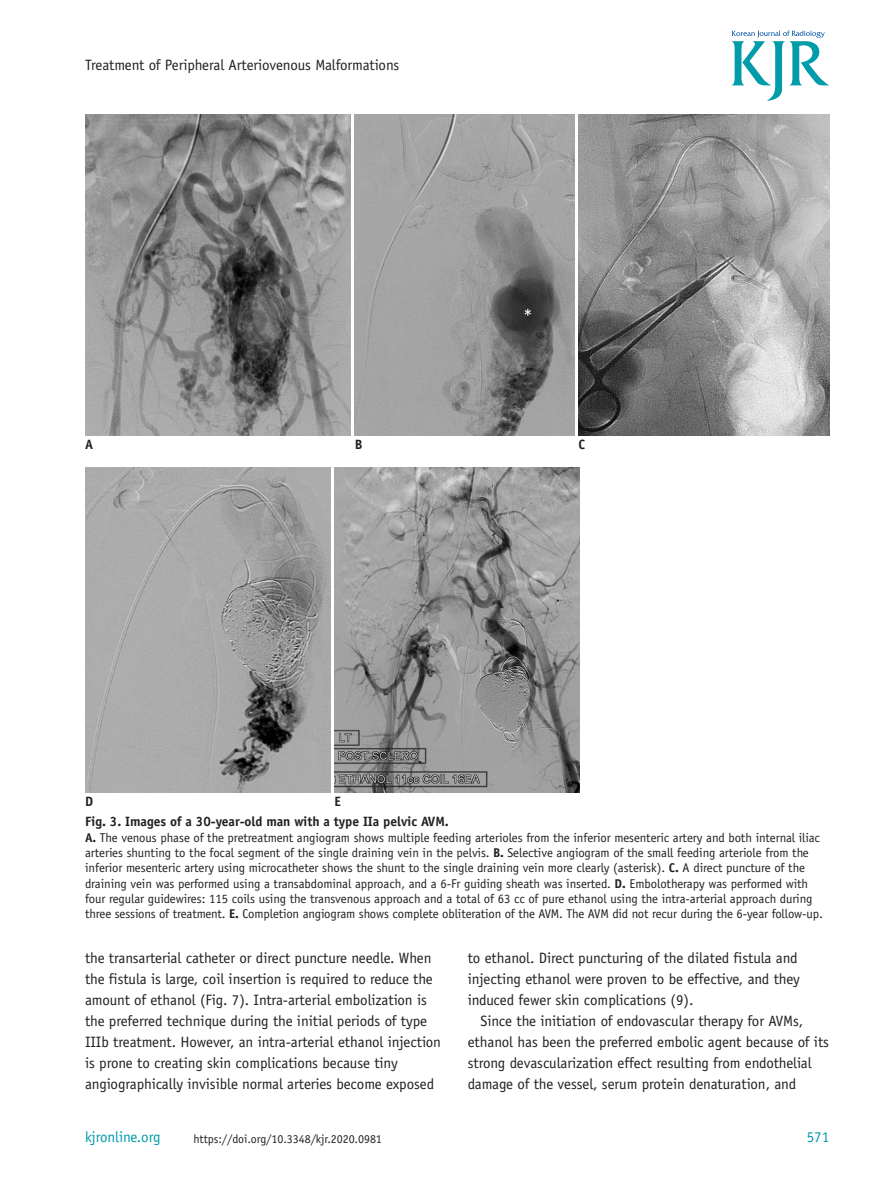
<style>
.page{position:relative;width:893px;height:1191px;background:#fff}
.page>*{position:absolute;margin:0;border:0;box-sizing:border-box;transform-origin:0 0}
.t1{font:15px/21px "Officina Sans Std";letter-spacing:-.005em;color:#231f20}
.t2{font:15px "Officina Sans Std";letter-spacing:-.005em;color:#009caa}
.t3{font:700 13.5px "Officina Sans Std";letter-spacing:-.005em;color:#231f20}
.t4{font:12.75px/15.3px "Officina Sans Std";letter-spacing:-.005em;color:#231f20}
.t5{font:12px "Officina Sans Std";letter-spacing:-.005em;color:#231f20}
.s1{font-weight:700}
</style>
<div class="page">
<svg style="left:732px;top:31px;width:97px;height:70px"></svg>
<img style="left:85px;top:115px;width:265px;height:320px">
<img style="left:355px;top:115px;width:219px;height:320px">
<img style="left:578px;top:115px;width:251px;height:320px">
<img style="left:85px;top:467px;width:245px;height:325px">
<img style="left:334px;top:467px;width:246px;height:325px">
<p class="t1" style="left:85px;top:54px;width:316px">Treatment of Peripheral Arteriovenous Malformations</p>
<p class="t3" style="left:85px;top:436px;width:10px">A</p>
<p class="t3" style="left:85px;top:793px;width:10px">D</p>
<p class="t3" style="left:355px;top:436px;width:9px">B</p>
<p class="t3" style="left:334px;top:793px;width:8px">E</p>
<p class="t3" style="left:578px;top:436px;width:8px">C</p>
<p class="t3" style="left:85px;top:813px;width:365px">Fig. 3. Images of a 30-year-old man with a type IIa pelvic AVM.</p>
<p class="t4" style="left:85px;top:830px;width:739px"><span class="s1">A.</span> The venous phase of the pretreatment angiogram shows multiple feeding arterioles from the inferior mesenteric artery and both internal iliac arteries shunting to the focal segment of the single draining vein in the pelvis. <span class="s1">B.</span> Selective angiogram of the small feeding arteriole from the inferior mesenteric artery using microcatheter shows the shunt to the single draining vein more clearly (asterisk). <span class="s1">C.</span> A direct puncture of the draining vein was performed using a transabdominal approach, and a 6-Fr guiding sheath was inserted. <span class="s1">D.</span> Embolotherapy was performed with four regular guidewires: 115 coils using the transvenous approach and a total of 63 cc of pure ethanol using the intra-arterial approach during three sessions of treatment. <span class="s1">E.</span> Completion angiogram shows complete obliteration of the AVM. The AVM did not recur during the 6-year follow-up.</p>
<p class="t1" style="left:85px;top:947px;width:357px">the transarterial catheter or direct puncture needle. When the fistula is large, coil insertion is required to reduce the amount of ethanol (Fig. 7). Intra-arterial embolization is the preferred technique during the initial periods of type IIIb treatment. However, an intra-arterial ethanol injection is prone to creating skin complications because tiny angiographically invisible normal arteries become exposed</p>
<p class="t1" style="left:468px;top:947px;width:334px">to ethanol. Direct puncturing of the dilated fistula and injecting ethanol were proven to be effective, and they induced fewer skin complications (9).</p>
<p class="t1" style="left:468px;top:1010px;width:363px;text-indent:13px">Since the initiation of endovascular therapy for AVMs, ethanol has been the preferred embolic agent because of its strong devascularization effect resulting from endothelial damage of the vessel, serum protein denaturation, and</p>
<p class="t2" style="left:85px;top:1128px;width:77px">kjronline.org</p>
<p class="t5" style="left:194px;top:1132px;width:190px">https://doi.org/10.3348/kjr.2020.0981</p>
<p class="t2" style="left:807px;top:1128px;width:24px">571</p>
</div>
